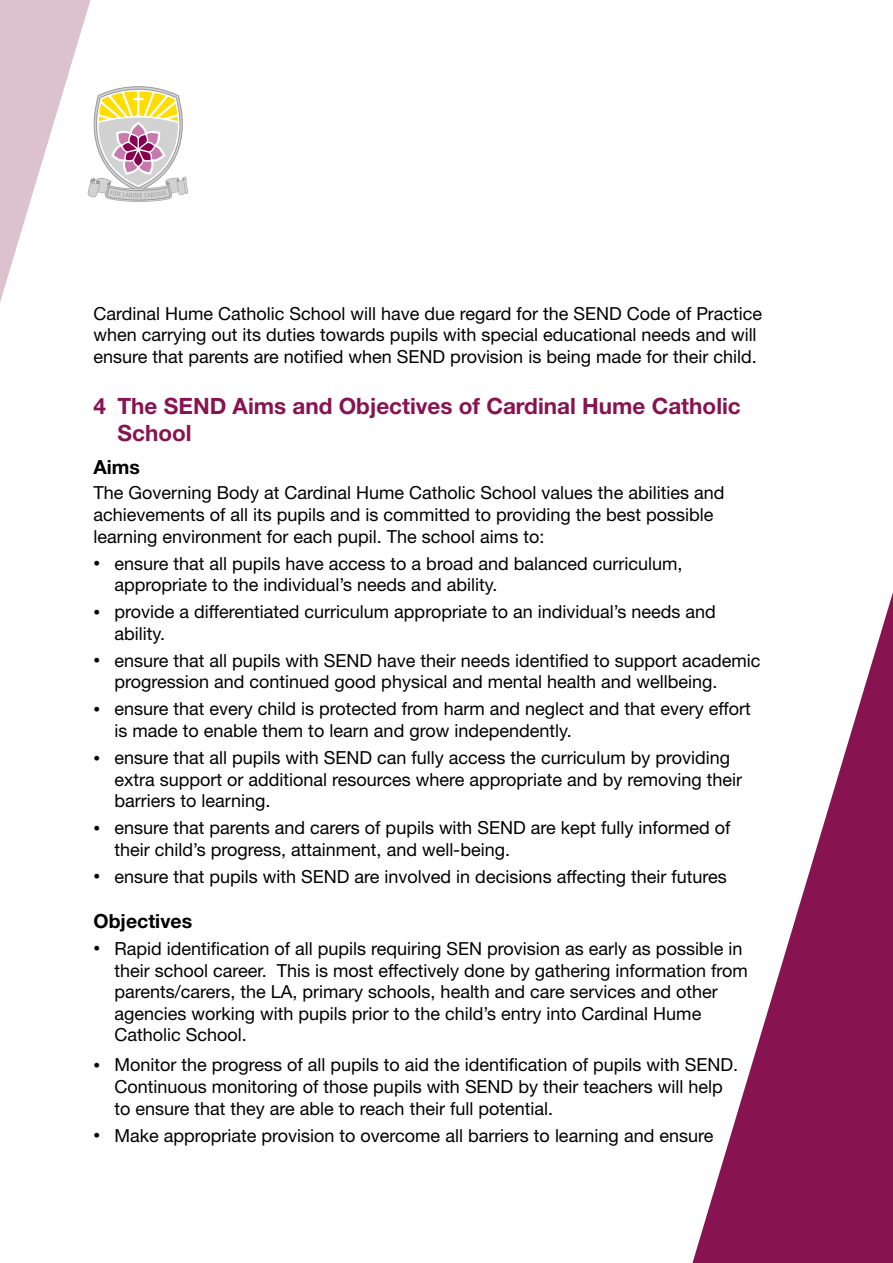
<style>
.page{position:relative;width:893px;height:1263px;background:#fff}
.page>*{position:absolute;margin:0;border:0;box-sizing:border-box;transform-origin:0 0}
.t1{font:700 22.5px/27px "Helvetica Neue LT Std";color:#871351}
.t2{font:700 19.5px "Helvetica Neue LT Std";color:#000}
.t3{font:18px/21.6px "Helvetica Neue LT Std";color:#000}
.s1{font-size:13.5px}
</style>
<div class="page">
<svg style="left:692px;top:592px;width:201px;height:671px"></svg>
<svg style="left:0;top:0;width:189px;height:302px"></svg>
<p class="t3" style="left:94px;top:302px;width:670px">Cardinal Hume Catholic School will have due regard for the SEND Code of Practice when carrying out its duties towards pupils with special educational needs and will ensure that parents are notified when SEND provision is being made for their child.</p>
<p class="t1" style="left:118px;top:392px;width:625px;text-indent:-24px">4 The SEND Aims and Objectives of Cardinal Hume Catholic<br>School</p>
<p class="t2" style="left:94px;top:455px;width:48px">Aims</p>
<p class="t3" style="left:94px;top:482px;width:632px">The Governing Body at Cardinal Hume Catholic School values the abilities and achievements of all its pupils and is committed to providing the best possible learning environment for each pupil. The school aims to:</p>
<p class="t3" style="left:115px;top:552px;width:569px;text-indent:-21px"><span class="s1">•</span> ensure that all pupils have access to a broad and balanced curriculum, appropriate to the individual’s needs and ability.</p>
<p class="t3" style="left:115px;top:601px;width:603px;text-indent:-21px"><span class="s1">•</span> provide a differentiated curriculum appropriate to an individual’s needs and ability.</p>
<p class="t3" style="left:115px;top:649px;width:647px;text-indent:-21px"><span class="s1">•</span> ensure that all pupils with SEND have their needs identified to support academic progression and continued good physical and mental health and wellbeing.</p>
<p class="t3" style="left:115px;top:698px;width:638px;text-indent:-21px"><span class="s1">•</span> ensure that every child is protected from harm and neglect and that every effort is made to enable them to learn and grow independently.</p>
<p class="t3" style="left:115px;top:747px;width:629px;text-indent:-21px"><span class="s1">•</span> ensure that all pupils with SEND can fully access the curriculum by providing extra support or additional resources where appropriate and by removing their barriers to learning.</p>
<p class="t3" style="left:115px;top:817px;width:617px;text-indent:-21px"><span class="s1">•</span> ensure that parents and carers of pupils with SEND are kept fully informed of their child’s progress, attainment, and well-being.</p>
<p class="t3" style="left:94px;top:865px;width:635px"><span class="s1">•</span> ensure that pupils with SEND are involved in decisions affecting their futures</p>
<p class="t2" style="left:94px;top:909px;width:100px">Objectives</p>
<p class="t3" style="left:115px;top:937px;width:635px;text-indent:-21px"><span class="s1">•</span> Rapid identification of all pupils requiring SEN provision as early as possible in their school career. This is most effectively done by gathering information from parents/carers, the LA, primary schools, health and care services and other agencies working with pupils prior to the child’s entry into Cardinal Hume Catholic School.</p>
<p class="t3" style="left:115px;top:1054px;width:625px;text-indent:-21px"><span class="s1">•</span> Monitor the progress of all pupils to aid the identification of pupils with SEND.<br>Continuous monitoring of those pupils with SEND by their teachers will help to ensure that they are able to reach their full potential.</p>
<p class="t3" style="left:94px;top:1124px;width:621px"><span class="s1">•</span> Make appropriate provision to overcome all barriers to learning and ensure</p>
</div>
